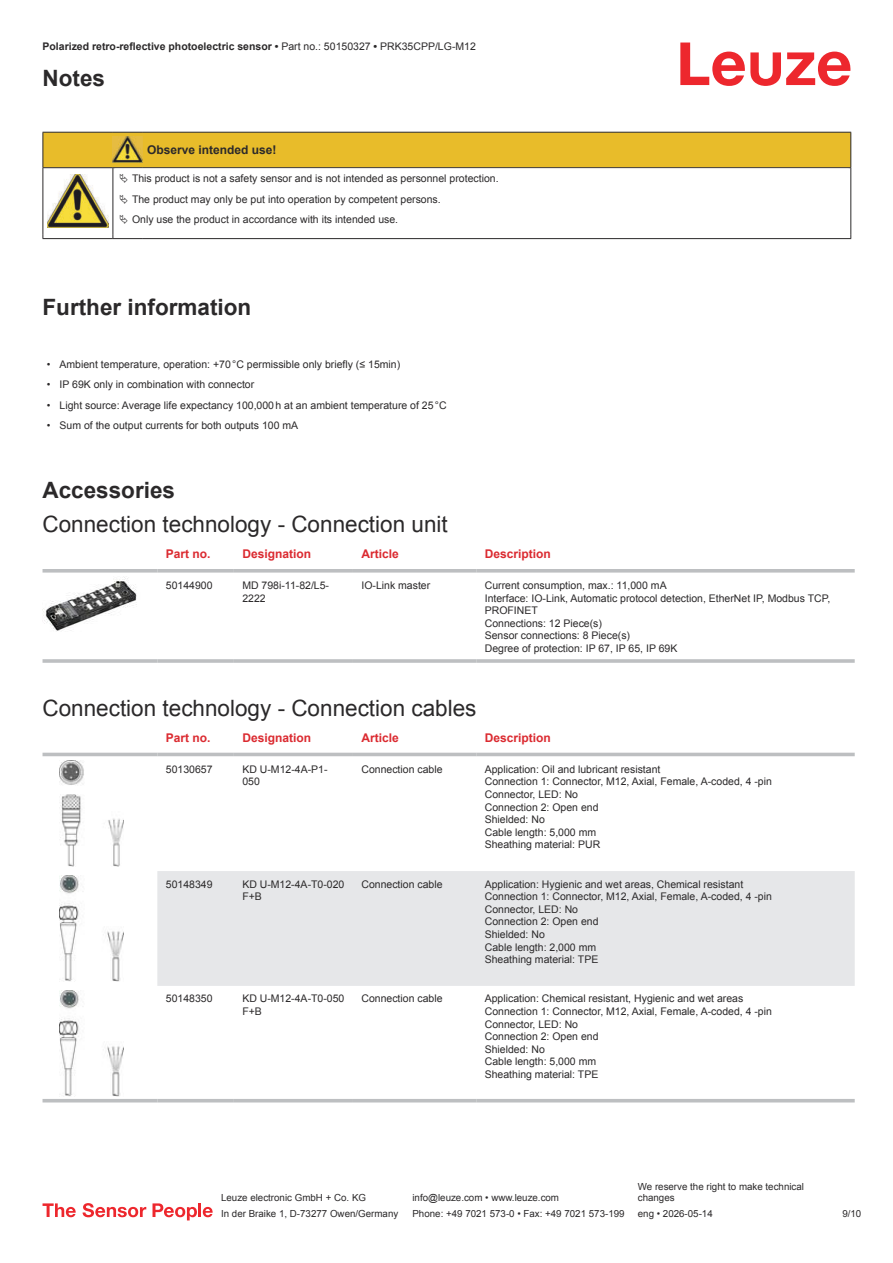
<style>
.page{position:relative;width:893px;height:1263px;background:#fff}
.page>*{position:absolute;margin:0;border:0;box-sizing:border-box;transform-origin:0 0}
.t1{font:22.5px "Arial";color:#2b292a}
.t2{font:700 22.5px "Arial";color:#2b292a}
.t3{font:700 12px "Arial";color:#db2a30}
.t4{font:700 12px "Arial";color:#2b292a}
.t5{font:10.5px/12.6px "Arial";color:#2b292a}
.t6{font:700 10.5px "Arial";color:#2b292a}
.t7{font:9.75px/11.7px "Arial";color:#2b292a}
.s1{font-weight:400}
</style>
<div class="page">
<svg style="left:680px;top:43px;width:170px;height:43px"></svg>
<svg style="left:43px;top:569px;width:114px;height:4px"></svg>
<svg style="left:157px;top:569px;width:77px;height:4px"></svg>
<svg style="left:234px;top:569px;width:119px;height:4px"></svg>
<svg style="left:353px;top:569px;width:123px;height:4px"></svg>
<svg style="left:476px;top:569px;width:379px;height:4px;background:#c3c5c7"></svg>
<hr style="left:43px;top:659px;width:114px;height:4px;background:#c3c5c7">
<svg style="left:157px;top:659px;width:77px;height:4px"></svg>
<hr style="left:234px;top:659px;width:119px;height:4px;background:#c4c6c8">
<hr style="left:353px;top:659px;width:123px;height:4px;background:#c3c5c7">
<svg style="left:476px;top:659px;width:379px;height:4px;background:#c3c5c7"></svg>
<img style="left:43px;top:577px;width:94px;height:54px">
<svg style="left:43px;top:752px;width:812px;height:351px"></svg>
<div style="left:157px;top:871px;width:698px;height:115px;background:#e6e7e9"></div>
<hr style="left:43px;top:753px;width:114px;height:3px;background:#bdbfc1">
<hr style="left:157px;top:753px;width:77px;height:3px;background:#bdbfc1">
<hr style="left:234px;top:753px;width:119px;height:3px;background:#bdbfc1">
<hr style="left:353px;top:753px;width:123px;height:3px;background:#bdbfc1">
<hr style="left:476px;top:753px;width:379px;height:3px;background:#bdbfc1">
<hr style="left:43px;top:1099px;width:114px;height:3px;background:#bdbfc1">
<hr style="left:157px;top:1099px;width:77px;height:3px;background:#bdbfc1">
<hr style="left:234px;top:1099px;width:119px;height:3px;background:#bdbfc1">
<hr style="left:353px;top:1099px;width:123px;height:3px;background:#bdbfc1">
<hr style="left:476px;top:1099px;width:379px;height:3px;background:#bdbfc1">
<img style="left:59px;top:760px;width:65px;height:107px">
<img style="left:59px;top:875px;width:65px;height:107px">
<img style="left:59px;top:990px;width:65px;height:106px">
<svg style="left:43px;top:1203px;width:33px;height:14px"></svg>
<svg style="left:83px;top:1203px;width:63px;height:14px"></svg>
<svg style="left:153px;top:1203px;width:44px;height:17px"></svg>
<hr style="left:198px;top:1203px;width:3px;height:14px;background:#ed272d">
<svg style="left:203px;top:1207px;width:10px;height:10px"></svg>
<hr style="left:43px;top:238px;width:70px;height:1px;background:#2b292a">
<hr style="left:113px;top:238px;width:30px;height:1px;background:#2b292a">
<hr style="left:143px;top:238px;width:708px;height:1px;background:#2b292a">
<svg style="left:43px;top:132px;width:808px;height:106px"></svg>
<p class="t6" style="left:43px;top:43px;width:435px">Polarized retro-reflective photoelectric sensor • <span class="s1">Part no.: 50150327</span> • <span class="s1">PRK35CPP/LG-M12</span></p>
<h1 class="t2" style="left:43px;top:70px;width:64px">Notes</h1>
<p class="t4" style="left:147px;top:145px;width:131px">Observe intended use!</p>
<p class="t5" style="left:132px;top:170px;width:368px;line-height:20.2px">This product is not a safety sensor and is not intended as personnel protection.<br>The product may only be put into operation by competent persons.<br>Only use the product in accordance with its intended use.</p>
<h1 class="t2" style="left:43px;top:299px;width:210px">Further information</h1>
<p class="t5" style="left:47px;top:359px;width:355px">• Ambient temperature, operation: +70 °C permissible only briefly (≤ 15min)</p>
<p class="t5" style="left:47px;top:379px;width:209px">• IP 69K only in combination with connector</p>
<p class="t5" style="left:47px;top:400px;width:401px">• Light source: Average life expectancy 100,000 h at an ambient temperature of 25 °C</p>
<p class="t5" style="left:47px;top:420px;width:253px">• Sum of the output currents for both outputs 100 mA</p>
<h1 class="t2" style="left:43px;top:482px;width:134px">Accessories</h1>
<h1 class="t1" style="left:43px;top:516px;width:407px">Connection technology - Connection unit</h1>
<p class="t3" style="left:166px;top:549px;width:46px">Part no.</p>
<p class="t3" style="left:242px;top:549px;width:70px">Designation</p>
<p class="t3" style="left:361px;top:549px;width:39px">Article</p>
<p class="t3" style="left:485px;top:549px;width:68px">Description</p>
<p class="t5" style="left:166px;top:580px;width:48px">50144900</p>
<p class="t5" style="left:242px;top:580px;width:88px">MD 798i-11-82/L5-<br>2222</p>
<p class="t5" style="left:361px;top:580px;width:70px">IO-Link master</p>
<p class="t5" style="left:485px;top:580px;width:347px">Current consumption, max.: 11,000 mA<br>Interface: IO-Link, Automatic protocol detection, EtherNet IP, Modbus TCP, PROFINET<br>Connections: 12 Piece(s)<br>Sensor connections: 8 Piece(s)<br>Degree of protection: IP 67, IP 65, IP 69K</p>
<h1 class="t1" style="left:43px;top:699px;width:435px">Connection technology - Connection cables</h1>
<p class="t3" style="left:166px;top:733px;width:46px">Part no.</p>
<p class="t3" style="left:242px;top:733px;width:70px">Designation</p>
<p class="t3" style="left:361px;top:733px;width:39px">Article</p>
<p class="t3" style="left:485px;top:733px;width:68px">Description</p>
<p class="t5" style="left:166px;top:764px;width:48px">50130657</p>
<p class="t5" style="left:242px;top:764px;width:87px">KD U-M12-4A-P1-<br>050</p>
<p class="t5" style="left:361px;top:764px;width:83px">Connection cable</p>
<p class="t5" style="left:485px;top:764px;width:289px">Application: Oil and lubricant resistant<br>Connection 1: Connector, M12, Axial, Female, A-coded, 4 -pin<br>Connector, LED: No<br>Connection 2: Open end<br>Shielded: No<br>Cable length: 5,000 mm<br>Sheathing material: PUR</p>
<p class="t5" style="left:166px;top:878px;width:48px">50148349</p>
<p class="t5" style="left:242px;top:878px;width:104px">KD U-M12-4A-T0- 020<br>F+B</p>
<p class="t5" style="left:361px;top:878px;width:83px">Connection cable</p>
<p class="t5" style="left:485px;top:878px;width:289px">Application: Hygienic and wet areas, Chemical resistant<br>Connection 1: Connector, M12, Axial, Female, A-coded, 4 -pin<br>Connector, LED: No<br>Connection 2: Open end<br>Shielded: No<br>Cable length: 2,000 mm<br>Sheathing material: TPE</p>
<p class="t5" style="left:166px;top:993px;width:48px">50148350</p>
<p class="t5" style="left:242px;top:993px;width:104px">KD U-M12-4A-T0- 050<br>F+B</p>
<p class="t5" style="left:361px;top:993px;width:83px">Connection cable</p>
<p class="t5" style="left:485px;top:993px;width:289px">Application: Chemical resistant, Hygienic and wet areas<br>Connection 1: Connector, M12, Axial, Female, A-coded, 4 -pin<br>Connector, LED: No<br>Connection 2: Open end<br>Shielded: No<br>Cable length: 5,000 mm<br>Sheathing material: TPE</p>
<p class="t7" style="left:221px;top:1193px;width:146px">Leuze electronic GmbH + Co. KG</p>
<p class="t7" style="left:412px;top:1193px;width:148px">info@leuze.com • www.leuze.com</p>
<p class="t7" style="left:638px;top:1181px;width:168px">We reserve the right to make technical changes</p>
<p class="t7" style="left:221px;top:1209px;width:179px">In der Braike 1, D-73277 Owen/Germany</p>
<p class="t7" style="left:412px;top:1209px;width:214px">Phone: +49 7021 573-0 • Fax: +49 7021 573-199</p>
<p class="t7" style="left:638px;top:1209px;width:76px">eng • 2026-05-14</p>
<p class="t7" style="left:842px;top:1209px;width:20px">9 /10</p>
</div>
